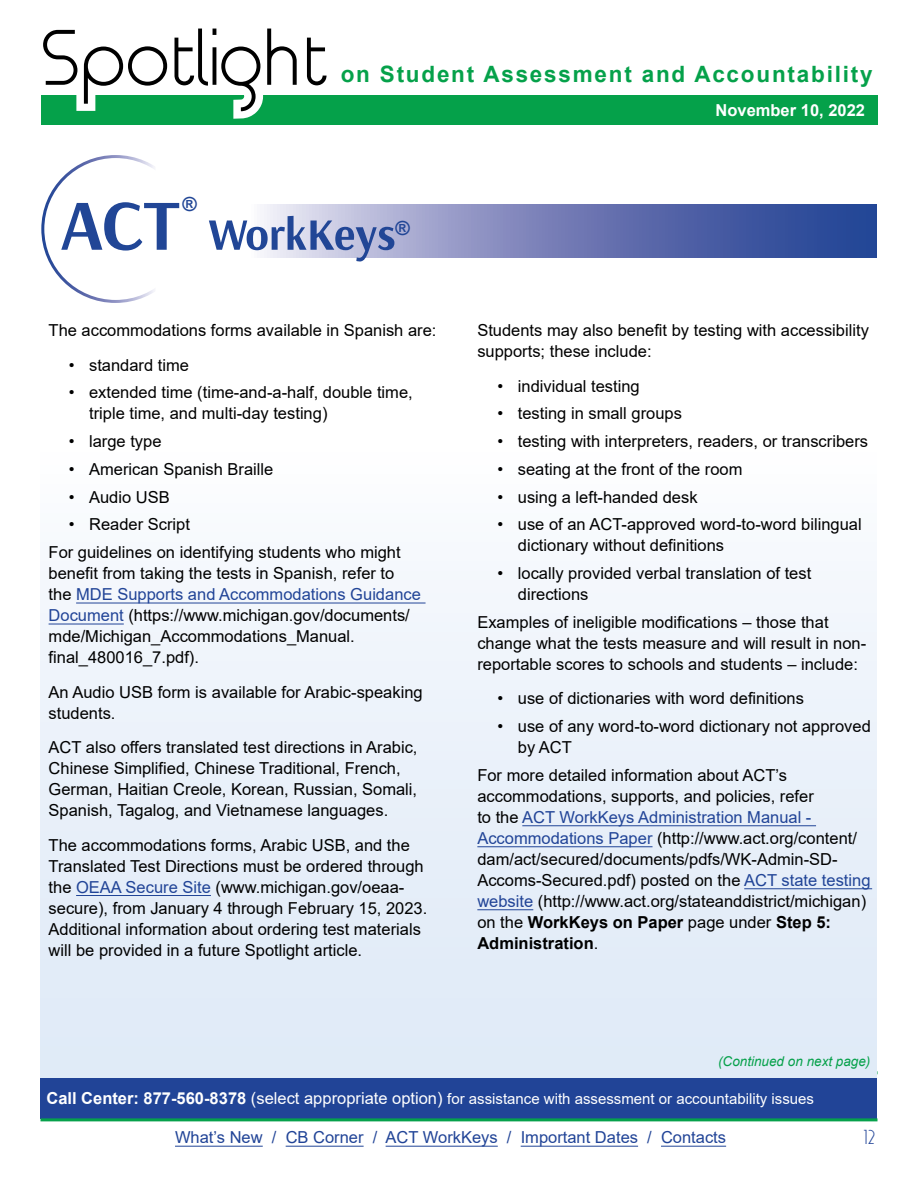
<style>
.page{position:relative;width:918px;height:1188px;background:#fff}
.page>*{position:absolute;margin:0;border:0;box-sizing:border-box;transform-origin:0 0}
.t1{font:700 22.5px "Arial";letter-spacing:.08em;color:#05a14a}
.t2{font:700 19.5px "Arial";color:#214696}
.t3{font:16.5px/21px "Arial";color:#000}
.t4{font:16.5px "Arial";color:#214497}
.t5{font:700 16.5px "Arial";color:#fff}
.t6{font:16.5px "Time Burner";color:#214497}
.t7{font:15px "Arial";color:#fff}
.t8{font:italic 13.5px "Arial";color:#06a14b}
.s1{color:#214497}
.s2{font-weight:700}
.s3{font-weight:700;font-size:16.5px}
.s4{font-size:16.5px}
</style>
<div class="page">
<div style="left:40px;top:1071px;width:838px;height:47px;background:#214497"></div>
<hr style="left:40px;top:1118px;width:838px;height:3px;background:#06a14b">
<hr style="left:175px;top:1146px;width:88px;height:1px;background:#214497">
<hr style="left:286px;top:1146px;width:78px;height:1px;background:#214497">
<hr style="left:386px;top:1146px;width:112px;height:1px;background:#214497">
<hr style="left:521px;top:1146px;width:117px;height:1px;background:#214497">
<hr style="left:661px;top:1146px;width:65px;height:1px;background:#214497">
<div style="left:41px;top:95px;width:837px;height:30px;background:#05a14a"></div>
<svg style="left:43px;top:28px;width:284px;height:91px"></svg>
<div style="left:40px;top:259px;width:836px;height:819px;background:linear-gradient(to bottom,#fff,#dde8f7)"></div>
<div style="left:61px;top:197px;width:816px;height:65px;background:#fff"></div>
<svg style="left:264px;top:204px;width:613px;height:54px;background:#6775b1"></svg>
<svg style="left:41px;top:155px;width:149px;height:148px"></svg>
<svg style="left:209px;top:216px;width:185px;height:46px"></svg>
<hr style="left:76px;top:603px;width:350px;height:1px;background:#214497">
<hr style="left:49px;top:624px;width:75px;height:1px;background:#214497">
<hr style="left:76px;top:895px;width:135px;height:1px;background:#214497">
<hr style="left:522px;top:825px;width:294px;height:1px;background:#214497">
<hr style="left:477px;top:846px;width:176px;height:1px;background:#214497">
<hr style="left:744px;top:888px;width:128px;height:1px;background:#214497">
<hr style="left:477px;top:909px;width:56px;height:1px;background:#214497">
<p class="t2" style="left:183px;top:191px;width:16px">®</p>
<h1 class="t1" style="left:341px;top:59px;width:533px">on Student Assessment and Accountability</h1>
<p class="t5" style="left:716px;top:98px;width:151px">November 10, 2022</p>
<p class="t2" style="left:396px;top:215px;width:16px">®</p>
<p class="t3" style="left:49px;top:320px;width:389px">The accommodations forms available in Spanish are:</p>
<p class="t3" style="left:69px;top:354px;width:122px">• standard time</p>
<p class="t3" style="left:89px;top:382px;width:325px;text-indent:-20px">• extended time (time-and-a-half, double time, triple time, and multi-day testing)</p>
<p class="t3" style="left:69px;top:431px;width:94px">• large type</p>
<p class="t3" style="left:69px;top:458px;width:206px">• American Spanish Braille</p>
<p class="t3" style="left:69px;top:486px;width:102px">• Audio USB</p>
<p class="t3" style="left:49px;top:510px;width:354px;line-height:27.8px;text-indent:20px">• Reader Script<br>For guidelines on identifying students who might</p>
<p class="t3" style="left:49px;top:563px;width:374px">benefit from taking the tests in Spanish, refer to the <span class="s1">MDE Supports and Accommodations Guidance Document</span> (https://www.michigan.gov/documents/ mde/Michigan_Accommodations_Manual. final_480016_7.pdf).</p>
<p class="t3" style="left:49px;top:681px;width:376px">An Audio USB form is available for Arabic-speaking students.</p>
<p class="t3" style="left:49px;top:737px;width:370px">ACT also offers translated test directions in Arabic, Chinese Simplified, Chinese Traditional, French, German, Haitian Creole, Korean, Russian, Somali, Spanish, Tagalog, and Vietnamese languages.</p>
<p class="t3" style="left:49px;top:834px;width:380px">The accommodations forms, Arabic USB, and the Translated Test Directions must be ordered through the <span class="s1">OEAA Secure Site</span> (www.michigan.gov/oeaa&shy;secure), from January 4 through February 15, 2023.<br>Additional information about ordering test materials will be provided in a future Spotlight article.</p>
<p class="t3" style="left:477px;top:320px;width:393px">Students may also benefit by testing with accessibility supports; these include:</p>
<p class="t3" style="left:498px;top:375px;width:144px">• individual testing</p>
<p class="t3" style="left:498px;top:403px;width:186px">• testing in small groups</p>
<p class="t3" style="left:498px;top:431px;width:372px">• testing with interpreters, readers, or transcribers</p>
<p class="t3" style="left:498px;top:458px;width:246px">• seating at the front of the room</p>
<p class="t3" style="left:498px;top:486px;width:202px">• using a left-handed desk</p>
<p class="t3" style="left:518px;top:514px;width:345px;text-indent:-20px">• use of an ACT-approved word-to-word bilingual dictionary without definitions</p>
<p class="t3" style="left:518px;top:563px;width:295px;text-indent:-20px">• locally provided verbal translation of test directions</p>
<p class="t3" style="left:477px;top:611px;width:390px">Examples of ineligible modifications – those that change what the tests measure and will result in non&shy;reportable scores to schools and students – include:</p>
<p class="t3" style="left:498px;top:688px;width:308px">• use of dictionaries with word definitions</p>
<p class="t3" style="left:518px;top:716px;width:355px;text-indent:-20px">• use of any word-to-word dictionary not approved by ACT</p>
<p class="t3" style="left:477px;top:764px;width:395px">For more detailed information about ACT’s accommodations, supports, and policies, refer<br>to the <span class="s1">ACT WorkKeys Administration Manual - Accommodations Paper</span> (http://www.act.org/content/ dam/act/secured/documents/pdfs/WK-Admin-SD-Accoms-Secured.pdf) posted on the <span class="s1">ACT state testing website</span> (http://www.act.org/stateanddistrict/michigan) on the <span class="s2">WorkKeys on Paper</span> page under <span class="s2">Step 5:<br>Administration</span>.</p>
<p class="t8" style="left:718px;top:1053px;width:154px">(Continued on next page)</p>
<p class="t7" style="left:46px;top:1088px;width:769px"><span class="s3">Call Center: 877-560-8378</span> <span class="s4">(select appropriate option)</span> for assistance with assessment or accountability issues</p>
<p class="t4" style="left:175px;top:1126px;width:553px">What’s New / CB Corner / ACT WorkKeys / Important Dates / Contacts</p>
<p class="t6" style="left:864px;top:1129px;width:13px">12</p>
</div>
